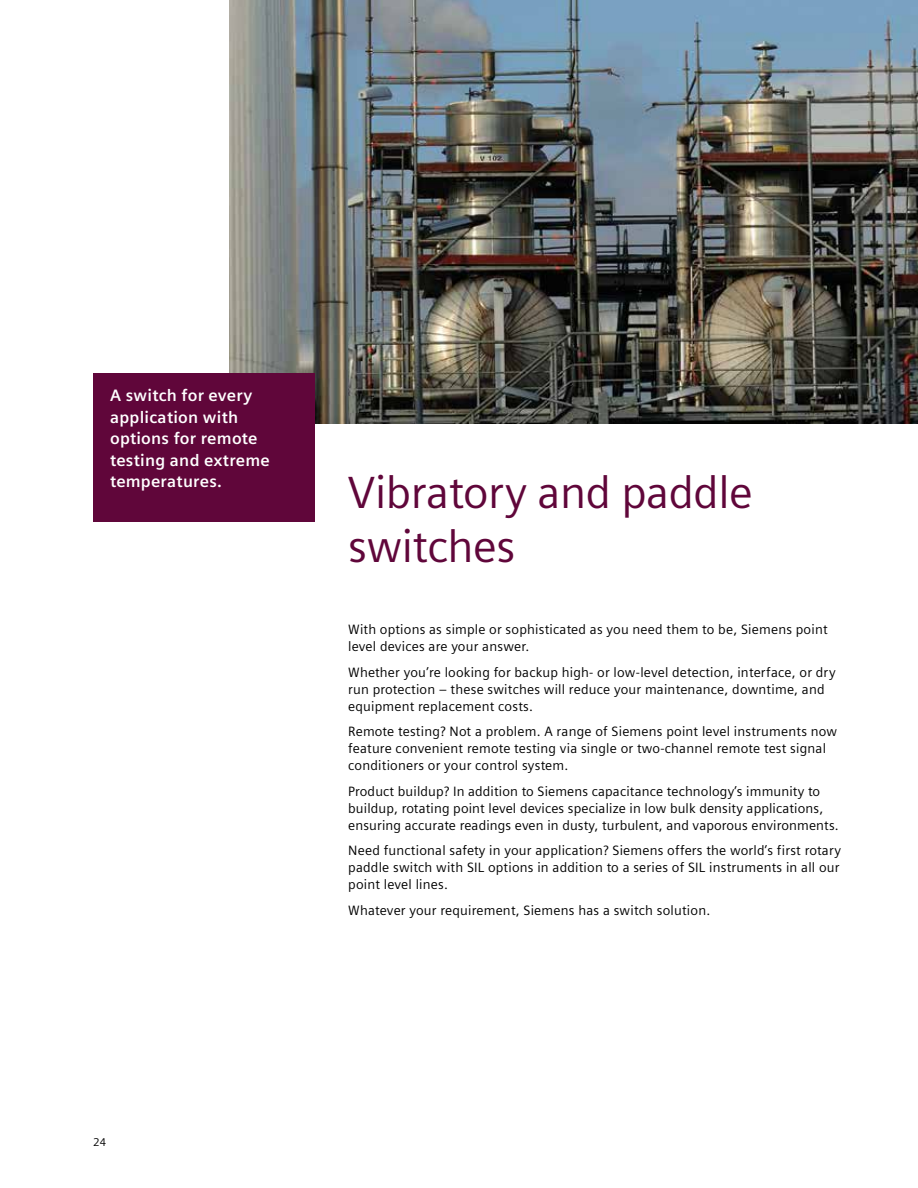
<style>
.page{position:relative;width:918px;height:1188px;background:#fff}
.page>*{position:absolute;margin:0;border:0;box-sizing:border-box;transform-origin:0 0}
.t1{font:45px/54px "Siemens Sans Global";letter-spacing:-.01em;color:#60063a}
.t2{font:700 16.5px/21.5px "Siemens Sans Global";letter-spacing:.015em;color:#fff}
.t3{font:13.5px/17px "Siemens Sans Global";letter-spacing:.015em;color:#000}
.t4{font:11.25px "Siemens Sans Global";color:#000}
</style>
<div class="page">
<img style="left:229px;top:0;width:689px;height:424px">
<div style="left:93px;top:373px;width:221px;height:148px;background:#60063a"></div>
<p class="t2" style="left:110px;top:385px;width:161px">A switch for every application with options for remote testing and extreme temperatures.</p>
<h1 class="t1" style="left:348px;top:467px;width:406px">Vibratory and paddle switches</h1>
<p class="t3" style="left:348px;top:622px;width:481px">With options as simple or sophisticated as you need them to be, Siemens point level devices are your answer.</p>
<p class="t3" style="left:348px;top:664px;width:489px">Whether you’re looking for backup high- or low-level detection, interface, or dry run protection – these switches will reduce your maintenance, downtime, and equipment replacement costs.</p>
<p class="t3" style="left:348px;top:724px;width:490px">Remote testing? Not a problem. A range of Siemens point level instruments now feature convenient remote testing via single or two-channel remote test signal conditioners or your control system.</p>
<p class="t3" style="left:348px;top:783px;width:492px">Product buildup? In addition to Siemens capacitance technology’s immunity to buildup, rotating point level devices specialize in low bulk density applications, ensuring accurate readings even in dusty, turbulent, and vaporous environments.</p>
<p class="t3" style="left:348px;top:843px;width:494px;text-align:justify">Need functional safety in your application? Siemens offers the world’s first rotary paddle switch with SIL options in addition to a series of SIL instruments in all our point level lines.</p>
<p class="t3" style="left:348px;top:902px;width:364px">Whatever your requirement, Siemens has a switch solution.</p>
<p class="t4" style="left:93px;top:1134px;width:15px">24</p>
</div>
